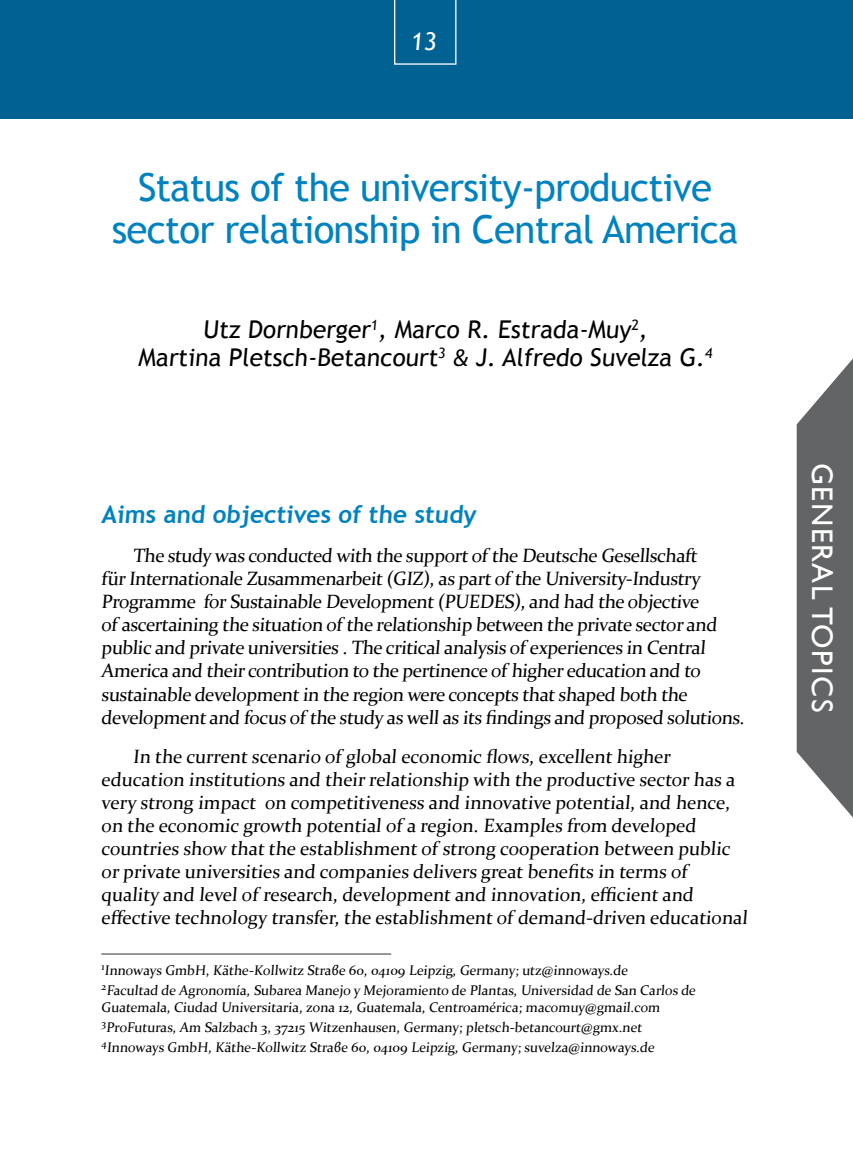
<style>
.page{position:relative;width:853px;height:1176px;background:#fff}
.page>*{position:absolute;margin:0;border:0;box-sizing:border-box;transform-origin:0 0}
.t1{font:38.5px/42px "Trebuchet MS";letter-spacing:-.02em;color:#0082c0;text-align:center}
.t2{font:29.75px "Gill Sans";letter-spacing:.05em;color:#fff}
.t3{font:24.5px "Trebuchet MS";color:#000}
.Subtitulo_prefacios{font:700 24.5px "Trebuchet MS";color:#0082c0}
.t4{font:24.5px "Trebuchet MS";color:#fff}
.t5{font:19.25px/23.1px "Constantia";letter-spacing:-.025em;color:#000}
.Pie_de_página{font:14px/16.8px "Constantia";letter-spacing:-.01em;color:#000}
.s1{font-family:"Myriad Pro"}
</style>
<div class="page">
<div style="left:0;top:0;width:853px;height:118px;background:#006193"></div>
<hr style="left:101px;top:953px;width:290px;height:1px;background:#636466">
<svg style="left:394px;top:0;width:62px;height:65px"></svg>
<svg style="left:796px;top:358px;width:57px;height:460px;background:#7e7f81"></svg>
<p class="t4" style="left:410px;top:27px;width:30px">13</p>
<p class="t1" style="left:112px;top:167px;width:628px">Status of the university-productive sector relationship in Central America</p>
<p class="t3" style="left:203px;top:315px;width:448px">Utz Dornberger<sup>1</sup>, Marco R. Estrada-Muy<sup>2</sup>,</p>
<p class="t3" style="left:138px;top:343px;width:577px">Martina Pletsch-Betancourt<sup>3</sup> <span class="s1">&amp;</span> J. Alfredo Suvelza G.<sup>4</sup></p>
<p class="Subtitulo_prefacios" style="left:101px;top:499px;width:376px">Aims and objectives of the study</p>
<p class="t5" style="left:101px;top:542px;width:646px;text-indent:31px">The study was conducted with the support of the Deutsche Gesellschaft<br>für Internationale Zusammenarbeit (GIZ), as part of the University-Industry Programme for Sustainable Development (PUEDES), and had the objective<br>of ascertaining the situation of the relationship between the private sector and public and private universities . The critical analysis of experiences in Central America and their contribution to the pertinence of higher education and to sustainable development in the region were concepts that shaped both the development and focus of the study as well as its findings and proposed solutions.</p>
<p class="t5" style="left:101px;top:743px;width:650px;text-indent:31px">In the current scenario of global economic flows, excellent higher education institutions and their relationship with the productive sector has a very strong impact on competitiveness and innovative potential, and hence, on the economic growth potential of a region. Examples from developed countries show that the establishment of strong cooperation between public or private universities and companies delivers great benefits in terms of<br>quality and level of research, development and innovation, efficient and effective technology transfer, the establishment of demand-driven educational</p>
<p class="Pie_de_página" style="left:101px;top:961px;width:529px"><sup>1</sup>Innoways GmbH, Käthe-Kollwitz Straβe 60, 04109 Leipzig, Germany; utz@innoways.de</p>
<p class="Pie_de_página" style="left:101px;top:980px;width:597px"><sup>2</sup>Facultad de Agronomía, Subarea Manejo y Mejoramiento de Plantas, Universidad de San Carlos de<br>Guatemala, Ciudad Universitaria, zona 12, Guatemala, Centroamérica; macomuy@gmail.com</p>
<p class="Pie_de_página" style="left:101px;top:1017px;width:544px"><sup>3</sup>ProFuturas, Am Salzbach 3, 37215 Witzenhausen, Germany; pletsch-betancourt@gmx.net</p>
<p class="Pie_de_página" style="left:101px;top:1037px;width:556px"><sup>4</sup>Innoways GmbH, Käthe-Kollwitz Straβe 60, 04109 Leipzig, Germany; suvelza@innoways.de</p>
<p class="t2" style="left:839px;top:463px;width:251px;rotate:90deg">GENERAL TOPICS</p>
</div>
